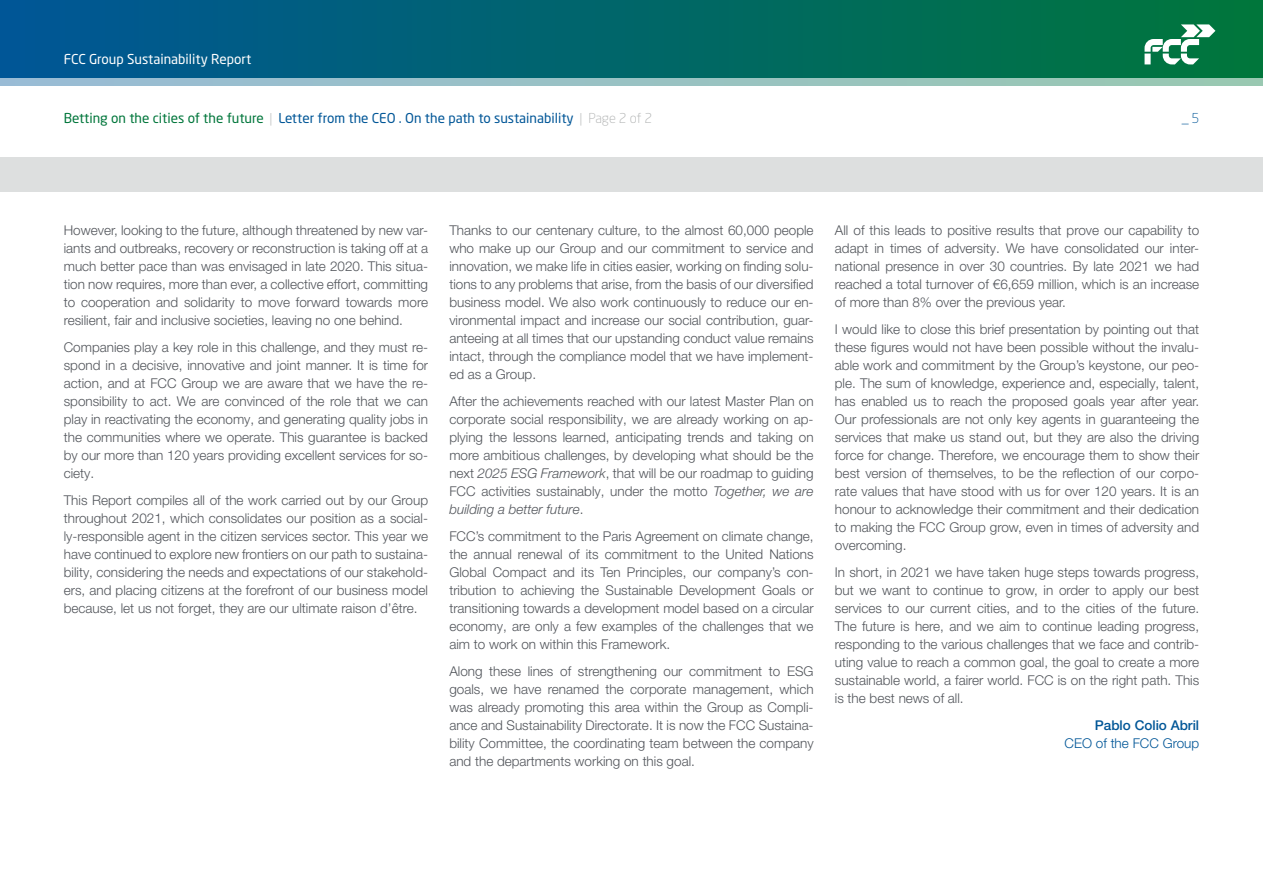
<style>
.page{position:relative;width:1263px;height:893px;background:#fff}
.page>*{position:absolute;margin:0;border:0;box-sizing:border-box;transform-origin:0 0}
.Texto_general_2021{font:300 13.5px/18px "Helvetica Neue LT Pro";color:#52555b;text-align:justify}
.t1{font:13.5px "Neo Sans Std";color:#005697}
.t2{font:13.5px "Neo Sans Std";color:#fff}
.Texto_general_2021-2{font:300 13.5px "Helvetica Neue LT Pro";color:#005697}
.Texto_general_2021-3{font:500 13.5px "Helvetica Neue LT Pro";color:#005697}
.t3{font:300 13.5px "Neo Sans Std";color:#005697}
.s1{color:#00763b}
.s2{font-weight:300;color:#afb1b1}
.s3{font-style:italic}
</style>
<div class="page">
<div style="left:0;top:0;width:1263px;height:85px;background:linear-gradient(to right,#035898,#05793e)"></div>
<svg style="left:0;top:79px;width:1263px;height:6px;background:#99c1c3"></svg>
<svg style="left:1144px;top:24px;width:71px;height:40px"></svg>
<div style="left:0;top:157px;width:1263px;height:34px;background:#dddfdf"></div>
<p class="t2" style="left:64px;top:51px;width:189px">FCC Group Sustainability Report</p>
<p class="t1" style="left:64px;top:110px;width:590px"><span class="s1">Betting on the cities of the future</span> <span class="s2">|</span> Letter from the CEO . On the path to sustainability <span class="s2">| Page 2 of 2</span></p>
<p class="t3" style="left:1182px;top:110px;width:19px">_ 5</p>
<p class="Texto_general_2021" style="left:64px;top:221px;width:366px">However, looking to the future, although threatened by new var&shy;iants and outbreaks, recovery or reconstruction is taking off at a much better pace than was envisaged in late 2020. This situa&shy;tion now requires, more than ever, a collective effort, committing to cooperation and solidarity to move forward towards more resilient, fair and inclusive societies, leaving no one behind.</p>
<p class="Texto_general_2021" style="left:64px;top:338px;width:366px">Companies play a key role in this challenge, and they must re&shy;spond in a decisive, innovative and joint manner. It is time for action, and at FCC Group we are aware that we have the re&shy;sponsibility to act. We are convinced of the role that we can play in reactivating the economy, and generating quality jobs in the communities where we operate. This guarantee is backed by our more than 120 years providing excellent services for so&shy;ciety.</p>
<p class="Texto_general_2021" style="left:64px;top:491px;width:366px">This Report compiles all of the work carried out by our Group throughout 2021, which consolidates our position as a social&shy;ly-responsible agent in the citizen services sector. This year we have continued to explore new frontiers on our path to sustaina&shy;bility, considering the needs and expectations of our stakehold&shy;ers, and placing citizens at the forefront of our business model because, let us not forget, they are our ultimate raison d’être.</p>
<p class="Texto_general_2021" style="left:449px;top:221px;width:366px">Thanks to our centenary culture, to the almost 60,000 people who make up our Group and our commitment to service and innovation, we make life in cities easier, working on finding solu&shy;tions to any problems that arise, from the basis of our diversified business model. We also work continuously to reduce our en&shy;vironmental impact and increase our social contribution, guar&shy;anteeing at all times that our upstanding conduct value remains intact, through the compliance model that we have implement&shy;ed as a Group.</p>
<p class="Texto_general_2021" style="left:449px;top:392px;width:366px">After the achievements reached with our latest Master Plan on corporate social responsibility, we are already working on ap&shy;plying the lessons learned, anticipating trends and taking on more ambitious challenges, by developing what should be the next <span class="s3">2025 ESG Framework</span>, that will be our roadmap to guiding FCC activities sustainably, under the motto <span class="s3">Together, we are building a better future</span>.</p>
<p class="Texto_general_2021" style="left:449px;top:527px;width:366px">FCC’s commitment to the Paris Agreement on climate change, the annual renewal of its commitment to the United Nations Global Compact and its Ten Principles, our company’s con&shy;tribution to achieving the Sustainable Development Goals or transitioning towards a development model based on a circular economy, are only a few examples of the challenges that we aim to work on within this Framework.</p>
<p class="Texto_general_2021" style="left:449px;top:662px;width:366px">Along these lines of strengthening our commitment to ESG goals, we have renamed the corporate management, which was already promoting this area within the Group as Compli&shy;ance and Sustainability Directorate. It is now the FCC Sustaina&shy;bility Committee, the coordinating team between the company and the departments working on this goal.</p>
<p class="Texto_general_2021" style="left:835px;top:221px;width:366px">All of this leads to positive results that prove our capability to adapt in times of adversity. We have consolidated our inter&shy;national presence in over 30 countries. By late 2021 we had reached a total turnover of €6,659 million, which is an increase of more than 8% over the previous year.</p>
<p class="Texto_general_2021" style="left:835px;top:320px;width:366px">I would like to close this brief presentation by pointing out that these figures would not have been possible without the invalu&shy;able work and commitment by the Group’s keystone, our peo&shy;ple. The sum of knowledge, experience and, especially, talent, has enabled us to reach the proposed goals year after year.<br>Our professionals are not only key agents in guaranteeing the services that make us stand out, but they are also the driving force for change. Therefore, we encourage them to show their best version of themselves, to be the reflection of our corpo&shy;rate values that have stood with us for over 120 years. It is an honour to acknowledge their commitment and their dedication to making the FCC Group grow, even in times of adversity and overcoming.</p>
<p class="Texto_general_2021" style="left:835px;top:563px;width:366px">In short, in 2021 we have taken huge steps towards progress, but we want to continue to grow, in order to apply our best services to our current cities, and to the cities of the future.<br>The future is here, and we aim to continue leading progress, responding to the various challenges that we face and contrib&shy;uting value to reach a common goal, the goal to create a more sustainable world, a fairer world. FCC is on the right path. This is the best news of all.</p>
<p class="Texto_general_2021-3" style="left:1095px;top:717px;width:106px">Pablo Colio Abril</p>
<p class="Texto_general_2021-2" style="left:1065px;top:735px;width:136px">CEO of the FCC Group</p>
</div>
